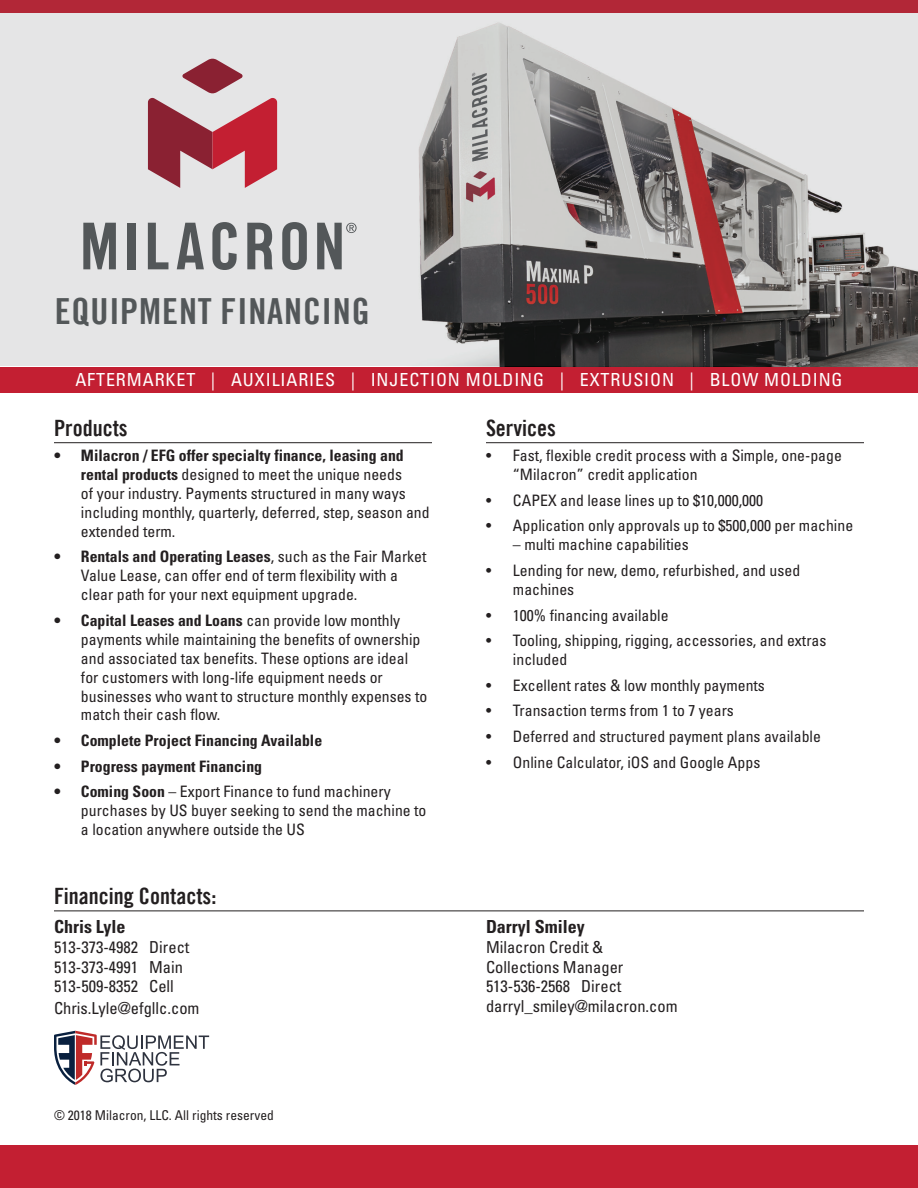
<style>
.page{position:relative;width:918px;height:1188px;background:#fff}
.page>*{position:absolute;margin:0;border:0;box-sizing:border-box;transform-origin:0 0}
.t1{font:36px "Trade Gothic LT Bold Cond Twenty";letter-spacing:.025em;color:#535759}
.t2{font:22.5px "Trade Gothic LT Bold Cond Twenty";color:#231f20}
.t3{font:condensed 18px "Univers";letter-spacing:.05em;color:#fff}
.t4{font:700 condensed 18px "Univers";color:#231f20}
.t5{font:condensed 16.5px/19.8px "Univers";color:#231f20}
.t6{font:condensed 15.75px/18.9px "Univers";color:#231f20}
.t7{font:700 condensed 15.75px "Univers";color:#231f20}
.t8{font:condensed 13.5px "Univers";color:#231f20}
.s1{font-weight:700}
</style>
<div class="page">
<div style="left:0;top:366px;width:918px;height:26px;background:#c31f32"></div>
<svg style="left:0;top:0;width:918px;height:366px;background:#bab2b3"></svg>
<hr style="left:54px;top:442px;width:378px;height:1px;background:#231f20">
<hr style="left:486px;top:442px;width:378px;height:1px;background:#231f20">
<svg style="left:54px;top:1031px;width:155px;height:54px"></svg>
<hr style="left:54px;top:911px;width:810px;height:1px;background:#231f20">
<div style="left:0;top:1145px;width:918px;height:43px;background:#c31f32"></div>
<svg style="left:148px;top:59px;width:129px;height:129px;background:#c3828b"></svg>
<svg style="left:83px;top:223px;width:33px;height:46px;background:#797c7e"></svg>
<div style="left:128px;top:223px;width:8px;height:46px;background:#535759"></div>
<svg style="left:148px;top:223px;width:20px;height:46px"></svg>
<svg style="left:177px;top:223px;width:27px;height:46px"></svg>
<svg style="left:212px;top:222px;width:25px;height:48px"></svg>
<svg style="left:282px;top:222px;width:25px;height:48px"></svg>
<svg style="left:247px;top:223px;width:26px;height:46px"></svg>
<svg style="left:317px;top:223px;width:40px;height:46px;background:#9ea0a1"></svg>
<h1 class="t1" style="left:55px;top:290px;width:317px">EQUIPMENT FINANCING</h1>
<p class="t3" style="left:75px;top:368px;width:769px">AFTERMARKET | AUXILIARIES | INJECTION MOLDING | EXTRUSION | BLOW MOLDING</p>
<h2 class="t2" style="left:54px;top:414px;width:75px">Products</h2>
<p class="t6" style="left:81px;top:446px;width:350px;text-indent:-27px"><span class="s1">• Milacron / EFG offer specialty finance, leasing and rental products</span> designed to meet the unique needs<br>of your industry. Payments structured in many ways including monthly, quarterly, deferred, step, season and extended term.</p>
<p class="t6" style="left:81px;top:547px;width:347px;text-indent:-27px"><span class="s1">• Rentals and Operating Leases</span>, such as the Fair Market<br>Value Lease, can offer end of term flexibility with a clear path for your next equipment upgrade.</p>
<p class="t6" style="left:81px;top:611px;width:348px;text-indent:-27px"><span class="s1">• Capital Leases and Loans</span> can provide low monthly payments while maintaining the benefits of ownership and associated tax benefits. These options are ideal for customers with long-life equipment needs or businesses who want to structure monthly expenses to match their cash flow.</p>
<p class="t7" style="left:54px;top:731px;width:270px">• Complete Project Financing Available</p>
<p class="t7" style="left:54px;top:756px;width:210px">• Progress payment Financing</p>
<p class="t6" style="left:81px;top:782px;width:347px;text-indent:-27px"><span class="s1">• Coming Soon</span> – Export Finance to fund machinery purchases by US buyer seeking to send the machine to a location anywhere outside the US</p>
<h2 class="t2" style="left:54px;top:882px;width:164px">Financing Contacts:</h2>
<p class="t4" style="left:54px;top:916px;width:73px">Chris Lyle</p>
<p class="t5" style="left:54px;top:937px;width:137px">513-373-4982 Direct<br>513-373-4991 Main<br>513-509-8352 Cell</p>
<p class="t5" style="left:54px;top:998px;width:147px">Chris.Lyle@efgllc.com</p>
<p class="t8" style="left:54px;top:1107px;width:221px">© 2018 Milacron, LLC. All rights reserved</p>
<h2 class="t2" style="left:486px;top:414px;width:71px">Services</h2>
<p class="t6" style="left:513px;top:446px;width:330px;text-indent:-27px">• Fast, flexible credit process with a Simple, one-page “Milacron” credit application</p>
<p class="t6" style="left:486px;top:491px;width:279px">• CAPEX and lease lines up to $10,000,000</p>
<p class="t6" style="left:486px;top:516px;width:369px">• Application only approvals up to $500,000 per machine</p>
<p class="t6" style="left:513px;top:535px;width:177px">– multi machine capabilities</p>
<p class="t6" style="left:513px;top:561px;width:289px;text-indent:-27px">• Lending for new, demo, refurbished, and used machines</p>
<p class="t6" style="left:486px;top:605px;width:184px">• 100% financing available</p>
<p class="t6" style="left:513px;top:631px;width:315px;text-indent:-27px">• Tooling, shipping, rigging, accessories, and extras included</p>
<p class="t6" style="left:486px;top:676px;width:280px">• Excellent rates &amp; low monthly payments</p>
<p class="t6" style="left:486px;top:701px;width:249px">• Transaction terms from 1 to 7 years</p>
<p class="t6" style="left:486px;top:727px;width:336px">• Deferred and structured payment plans available</p>
<p class="t6" style="left:486px;top:752px;width:276px">• Online Calculator, iOS and Google Apps</p>
<p class="t4" style="left:486px;top:916px;width:100px">Darryl Smiley</p>
<p class="t5" style="left:486px;top:937px;width:193px">Milacron Credit &amp;<br>Collections Manager<br>513-536-2568 Direct darryl_smiley@milacron.com</p>
</div>
